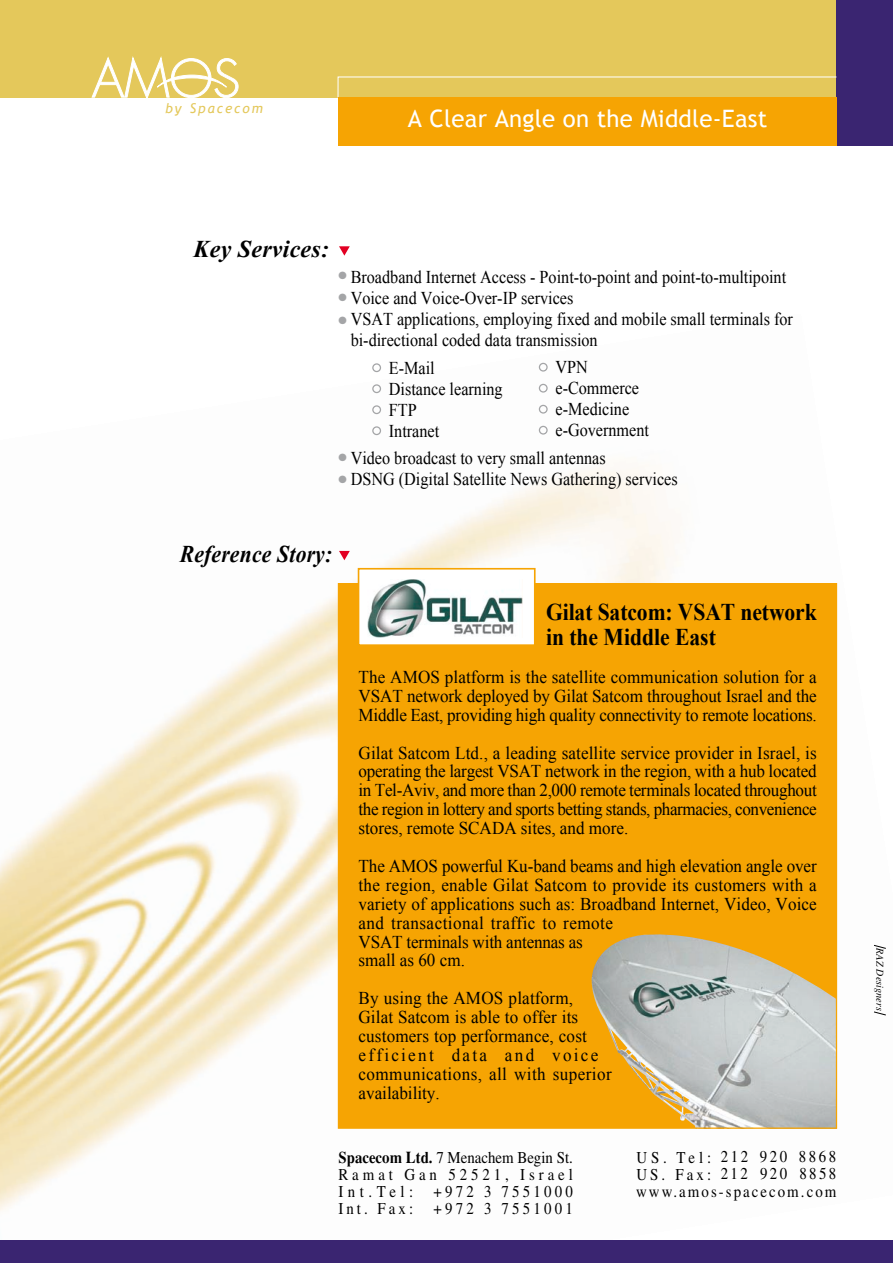
<style>
.page{position:relative;width:894px;height:1263px;background:#fff}
.page>*{position:absolute;margin:0;border:0;box-sizing:border-box;transform-origin:0 0}
.t1{font:700 24px/24.9px "Times New Roman";letter-spacing:-.005em;color:#000;scale:.9 1}
.t2{font:24px "Trebuchet MS";letter-spacing:.01em;color:#fff}
.t3{font:italic 700 24px "Times New Roman";letter-spacing:.01em;color:#000;scale:.9 1}
.t4{font:italic 700 24px "Times New Roman";letter-spacing:.01em;color:#000}
.t5{font:18px/18.9px "Times New Roman";color:#000;text-align:justify;scale:.95 1}
.t6{font:18px/21px "Times New Roman";color:#000;scale:.9 1}
.t7{font:16.5px/16.8px "Times";letter-spacing:.205em;color:#000;scale:.9 1}
.t8{font:16.5px "Times";letter-spacing:.135em;color:#000;scale:.9 1}
.t9{font:16.5px/16.5px "Times";letter-spacing:.17em;color:#000;scale:.9 1}
.t10{font:italic 13.5px "Trebuchet MS";letter-spacing:.15em;color:#e4c85b}
.t11{font:italic 10.5px "Times";color:#000}
.t12{font:10.5px/22.2px "Zapf Dingbats";color:#a4a5a7;text-align:justify}
.s1{color:#a4a5a7}
.s2{font-weight:700}
</style>
<div class="page">
<div style="left:0;top:0;width:893px;height:98px;background:#e4c85b"></div>
<img style="left:0;top:467px;width:893px;height:774px">
<div style="left:837px;top:0;width:56px;height:146px;background:#3a2571"></div>
<div style="left:0;top:1241px;width:893px;height:22px;background:#3a2571"></div>
<svg style="left:337px;top:76px;width:500px;height:22px"></svg>
<svg style="left:91px;top:56px;width:148px;height:42px"></svg>
<div style="left:338px;top:584px;width:499px;height:544px;background:#f6a403"></div>
<img style="left:591px;top:934px;width:244px;height:193px">
<svg style="left:339px;top:551px;width:11px;height:9px"></svg>
<div style="left:359px;top:569px;width:176px;height:76px;background:#fff"></div>
<img style="left:367px;top:579px;width:156px;height:58px">
<div style="left:358px;top:568px;width:178px;height:78px;border:2px solid #f6a403"></div>
<svg style="left:874px;top:945px;width:12px;height:4px"></svg>
<svg style="left:874px;top:1012px;width:12px;height:3px"></svg>
<svg style="left:339px;top:246px;width:11px;height:10px"></svg>
<div style="left:339px;top:97px;width:498px;height:49px;background:#f6a403"></div>
<svg style="left:339px;top:467px;width:7px;height:16px"></svg>
<p class="t10" style="left:165px;top:100px;width:99px">by Spacecom</p>
<h1 class="t2" style="left:408px;top:105px;width:361px">A Clear Angle on the Middle-East</h1>
<h1 class="t4" style="left:194px;top:236px;width:137px">Key Services:</h1>
<p class="t6" style="left:351px;top:266px;width:493px">Broadband Internet Access - Point-to-point and point-to-multipoint Voice and Voice-Over-IP services<br>VSAT applications, employing fixed and mobile small terminals for bi-directional coded data transmission</p>
<p class="t12" style="left:338px;top:265px;width:10px">● ● ●</p>
<p class="t6" style="left:373px;top:357px;width:71px"><span class="s1">●</span> E-Mail</p>
<p class="t6" style="left:373px;top:378px;width:146px"><span class="s1">●</span> Distance learning</p>
<p class="t6" style="left:373px;top:399px;width:51px"><span class="s1">●</span> FTP</p>
<p class="t6" style="left:373px;top:420px;width:76px"><span class="s1">●</span> Intranet</p>
<p class="t6" style="left:539px;top:357px;width:56px"><span class="s1">●</span> VPN</p>
<p class="t6" style="left:539px;top:378px;width:113px"><span class="s1">●</span> e-Commerce</p>
<p class="t6" style="left:539px;top:399px;width:102px"><span class="s1">●</span> e-Medicine</p>
<p class="t6" style="left:539px;top:420px;width:124px"><span class="s1">●</span> e-Government</p>
<p class="t6" style="left:351px;top:447px;width:365px">Video broadcast to very small antennas<br>DSNG (Digital Satellite News Gathering) services</p>
<h1 class="t3" style="left:180px;top:541px;width:171px">Reference Story:</h1>
<h1 class="t1" style="left:546px;top:600px;width:302px">Gilat Satcom: VSAT network in the Middle East</h1>
<p class="t5" style="left:359px;top:667px;width:484px">The AMOS platform is the satellite communication solution for a VSAT network deployed by Gilat Satcom throughout Israel and the Middle East, providing high quality connectivity to remote locations.</p>
<p class="t5" style="left:359px;top:743px;width:484px">Gilat Satcom Ltd., a leading satellite service provider in Israel, is operating the largest VSAT network in the region, with a hub located in Tel-Aviv, and more than 2,000 remote terminals located throughout the region in lottery and sports betting stands, pharmacies, convenience stores, remote SCADA sites, and more.</p>
<p class="t5" style="left:359px;top:856px;width:484px;text-align:left">The AMOS powerful Ku-band beams and high elevation angle over the region, enable Gilat Satcom to provide its customers with a variety of applications such as: Broadband Internet, Video, Voice and transactional traffic to remote<br>VSAT terminals with antennas as<br>small as 60 cm.</p>
<p class="t5" style="left:359px;top:989px;width:268px;text-align:left">By using the AMOS platform,<br>Gilat Satcom is able to offer its customers top performance, cost efficient data and voice communications, all with superior availability.</p>
<p class="t7" style="left:636px;top:1151px;width:85px">US. Tel:<br>US. Fax:</p>
<p class="t9" style="left:721px;top:1150px;width:130px">212 920 8868<br>212 920 8858</p>
<p class="t7" style="left:338px;top:1151px;width:262px;text-align:right"><span class="s2">Spacecom Ltd.</span> 7 Menachem Begin St.<br>Ramat Gan 52521, Israel +972 3 7551000<br>+972 3 7551001</p>
<p class="t7" style="left:338px;top:1185px;width:85px">Int.Tel:<br>Int. Fax:</p>
<p class="t8" style="left:636px;top:1185px;width:224px">www.amos-spacecom.com</p>
<p class="t11" style="left:884px;top:948px;width:65px;rotate:90deg">RAZ Designers</p>
</div>
